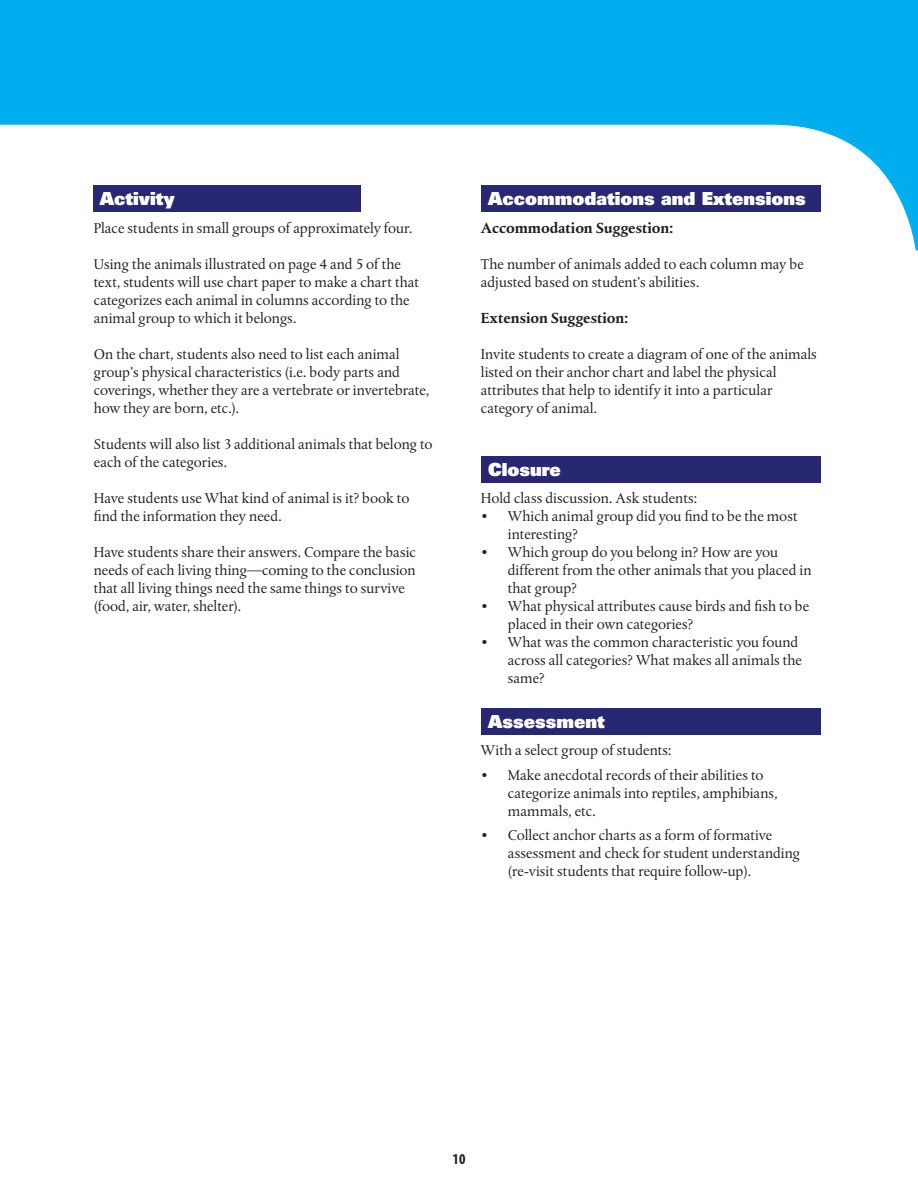
<style>
.page{position:relative;width:918px;height:1188px;background:#fff}
.page>*{position:absolute;margin:0;border:0;box-sizing:border-box;transform-origin:0 0}
.t1{font:18px "Univers LT Std X Black";color:#fff}
.t2{font:15px/18px "Albertina MT Std";color:#231f20}
.t3{font:700 15px "Albertina MT Std";color:#231f20}
.t4{font:700 condensed 15px "Myriad Pro";color:#231f20}
</style>
<div class="page">
<svg style="left:0;top:0;width:918px;height:250px;fill:#00aeef"></svg>
<div style="left:93px;top:185px;width:268px;height:27px;background:#282772"></div>
<div style="left:482px;top:185px;width:339px;height:27px;background:#282772"></div>
<div style="left:482px;top:456px;width:339px;height:27px;background:#282772"></div>
<div style="left:482px;top:708px;width:339px;height:27px;background:#282772"></div>
<p class="t1" style="left:100px;top:186px;width:76px">Activity</p>
<p class="t1" style="left:488px;top:186px;width:319px">Accommodations and Extensions</p>
<p class="t2" style="left:94px;top:219px;width:320px">Place students in small groups of approximately four.</p>
<p class="t2" style="left:94px;top:255px;width:327px">Using the animals illustrated on page 4 and 5 of the text, students will use chart paper to make a chart that categorizes each animal in columns according to the animal group to which it belongs.</p>
<p class="t2" style="left:94px;top:345px;width:337px">On the chart, students also need to list each animal group’s physical characteristics (i.e. body parts and coverings, whether they are a vertebrate or invertebrate, how they are born, etc.).</p>
<p class="t2" style="left:94px;top:435px;width:340px">Students will also list 3 additional animals that belong to each of the categories.</p>
<p class="t2" style="left:94px;top:489px;width:317px">Have students use What kind of animal is it? book to find the information they need.</p>
<p class="t2" style="left:94px;top:543px;width:324px">Have students share their answers. Compare the basic needs of each living thing—coming to the conclusion that all living things need the same things to survive (food, air, water, shelter).</p>
<p class="t3" style="left:481px;top:219px;width:194px">Accommodation Suggestion:</p>
<p class="t2" style="left:481px;top:255px;width:325px">The number of animals added to each column may be adjusted based on student’s abilities.</p>
<p class="t3" style="left:481px;top:309px;width:149px">Extension Suggestion:</p>
<p class="t2" style="left:481px;top:345px;width:338px">Invite students to create a diagram of one of the animals listed on their anchor chart and label the physical attributes that help to identify it into a particular category of animal.</p>
<p class="t1" style="left:488px;top:458px;width:74px">Closure</p>
<p class="t2" style="left:481px;top:489px;width:218px">Hold class discussion. Ask students:</p>
<p class="t2" style="left:508px;top:507px;width:291px;text-indent:-27px">• Which animal group did you find to be the most interesting?</p>
<p class="t2" style="left:508px;top:543px;width:305px;text-indent:-27px">• Which group do you belong in? How are you different from the other animals that you placed in that group?</p>
<p class="t2" style="left:508px;top:597px;width:303px;text-indent:-27px">• What physical attributes cause birds and fish to be placed in their own categories?</p>
<p class="t2" style="left:508px;top:633px;width:296px;text-indent:-27px">• What was the common characteristic you found across all categories? What makes all animals the same?</p>
<p class="t1" style="left:488px;top:710px;width:118px">Assessment</p>
<p class="t2" style="left:481px;top:741px;width:192px">With a select group of students:</p>
<p class="t2" style="left:508px;top:766px;width:271px;text-indent:-27px">• Make anecdotal records of their abilities to categorize animals into reptiles, amphibians, mammals, etc.</p>
<p class="t2" style="left:508px;top:827px;width:294px;text-indent:-27px">• Collect anchor charts as a form of formative assessment and check for student understanding (re-visit students that require follow-up).</p>
<p class="t4" style="left:453px;top:1150px;width:14px">10</p>
</div>
